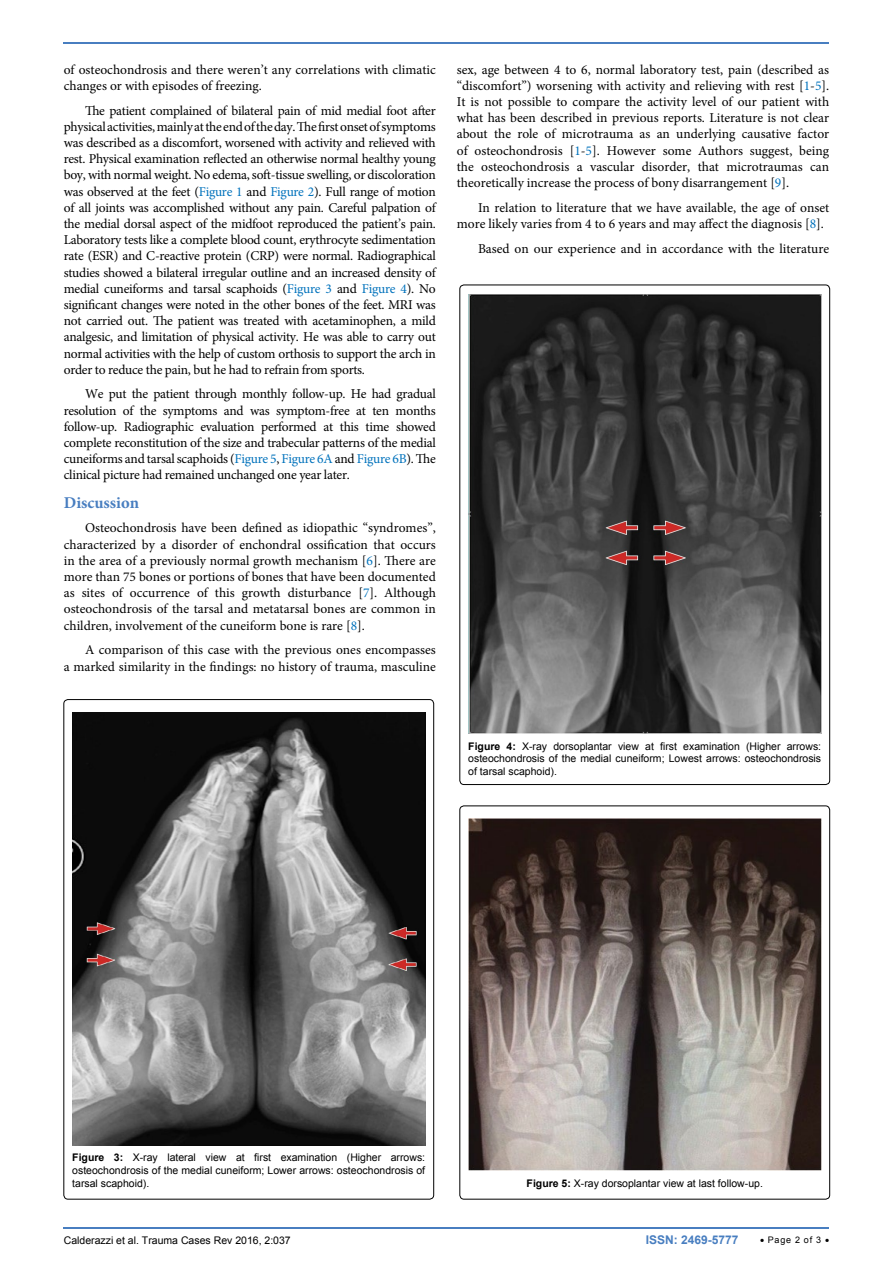
<style>
.page{position:relative;width:893px;height:1263px;background:#fff}
.page>*{position:absolute;margin:0;border:0;box-sizing:border-box;transform-origin:0 0}
.t1{font:700 16.5px "Minion Pro";color:#487ec0}
.t2{font:13.5px/16.2px "Minion Pro";color:#000;text-align:justify}
.t3{font:700 12px "Arial";color:#487ec0}
.t4{font:10.5px/12.6px "Arial";color:#000;text-align:justify}
.t5{font:9px "Arial";letter-spacing:.08em;color:#000}
.s1{color:#0072bc}
.s2{font-weight:700}
</style>
<div class="page">
<hr style="left:64px;top:1227px;width:765px;height:2px;background:#487ec0">
<hr style="left:64px;top:42px;width:765px;height:2px;background:#487ec0">
<img style="left:72px;top:712px;width:353px;height:433px">
<img style="left:468px;top:295px;width:353px;height:438px">
<div style="left:460px;top:806px;width:370px;height:393px;border:1px solid #000;border-radius:4px"></div>
<img style="left:468px;top:818px;width:353px;height:353px">
<p class="t2" style="left:64px;top:61px;width:374px">of osteochondrosis and there weren’t any correlations with climatic changes or with episodes of freezing.</p>
<p class="t2" style="left:64px;top:102px;width:374px;text-indent:21px">The patient complained of bilateral pain of mid medial foot after physical activities, mainly at the end of the day. The first onset of symptoms was described as a discomfort, worsened with activity and relieved with rest. Physical examination reflected an otherwise normal healthy young boy, with normal weight. No edema, soft-tissue swelling, or discoloration was observed at the feet (<span class="s1">Figure 1</span> and <span class="s1">Figure 2</span>). Full range of motion of all joints was accomplished without any pain. Careful palpation of the medial dorsal aspect of the midfoot reproduced the patient’s pain.<br>Laboratory tests like a complete blood count, erythrocyte sedimentation rate (ESR) and C-reactive protein (CRP) were normal. Radiographical studies showed a bilateral irregular outline and an increased density of medial cuneiforms and tarsal scaphoids (<span class="s1">Figure 3</span> and <span class="s1">Figure 4</span>). No significant changes were noted in the other bones of the feet. MRI was not carried out. The patient was treated with acetaminophen, a mild analgesic, and limitation of physical activity. He was able to carry out normal activities with the help of custom orthosis to support the arch in order to reduce the pain, but he had to refrain from sports.</p>
<p class="t2" style="left:64px;top:386px;width:374px;text-indent:21px">We put the patient through monthly follow-up. He had gradual resolution of the symptoms and was symptom-free at ten months follow-up. Radiographic evaluation performed at this time showed complete reconstitution of the size and trabecular patterns of the medial cuneiforms and tarsal scaphoids (<span class="s1">Figure 5</span>, <span class="s1">Figure 6A</span> and <span class="s1">Figure 6B</span>). The clinical picture had remained unchanged one year later.</p>
<p class="t1" style="left:64px;top:491px;width:77px">Discussion</p>
<p class="t2" style="left:64px;top:520px;width:374px;text-indent:21px">Osteochondrosis have been defined as idiopathic “syndromes”, characterized by a disorder of enchondral ossification that occurs in the area of a previously normal growth mechanism [<span class="s1">6</span>]. There are more than 75 bones or portions of bones that have been documented as sites of occurrence of this growth disturbance [<span class="s1">7</span>]. Although osteochondrosis of the tarsal and metatarsal bones are common in children, involvement of the cuneiform bone is rare [<span class="s1">8</span>].</p>
<p class="t2" style="left:64px;top:642px;width:374px;text-align:right">A comparison of this case with the previous ones encompasses<br>a marked similarity in the findings: no history of trauma, masculine</p>
<p class="t2" style="left:457px;top:61px;width:374px">sex, age between 4 to 6, normal laboratory test, pain (described as “discomfort”) worsening with activity and relieving with rest [<span class="s1">1</span>-<span class="s1">5</span>].<br>It is not possible to compare the activity level of our patient with what has been described in previous reports. Literature is not clear about the role of microtrauma as an underlying causative factor of osteochondrosis [<span class="s1">1</span>-<span class="s1">5</span>]. However some Authors suggest, being the osteochondrosis a vascular disorder, that microtraumas can theoretically increase the process of bony disarrangement [<span class="s1">9</span>].</p>
<p class="t2" style="left:457px;top:199px;width:374px;text-indent:21px">In relation to literature that we have available, the age of onset more likely varies from 4 to 6 years and may affect the diagnosis [<span class="s1">8</span>].</p>
<p class="t2" style="left:478px;top:240px;width:353px">Based on our experience and in accordance with the literature</p>
<p class="t4" style="left:468px;top:740px;width:354px"><span class="s2">Figure 4:</span> X-ray dorsoplantar view at first examination (Higher arrows: osteochondrosis of the medial cuneiform; Lowest arrows: osteochondrosis of tarsal scaphoid).</p>
<p class="t4" style="left:72px;top:1151px;width:354px"><span class="s2">Figure 3:</span> X-ray lateral view at first examination (Higher arrows: osteochondrosis of the medial cuneiform; Lower arrows: osteochondrosis of tarsal scaphoid).</p>
<p class="t4" style="left:527px;top:1177px;width:238px"><span class="s2">Figure 5:</span> X-ray dorsoplantar view at last follow-up.</p>
<p class="t4" style="left:64px;top:1234px;width:229px">Calderazzi et al. Trauma Cases Rev 2016, 2:037</p>
<p class="t3" style="left:646px;top:1232px;width:94px">ISSN: 2469-5777</p>
<p class="t5" style="left:760px;top:1234px;width:71px">• Page 2 of 3 •</p>
</div>
